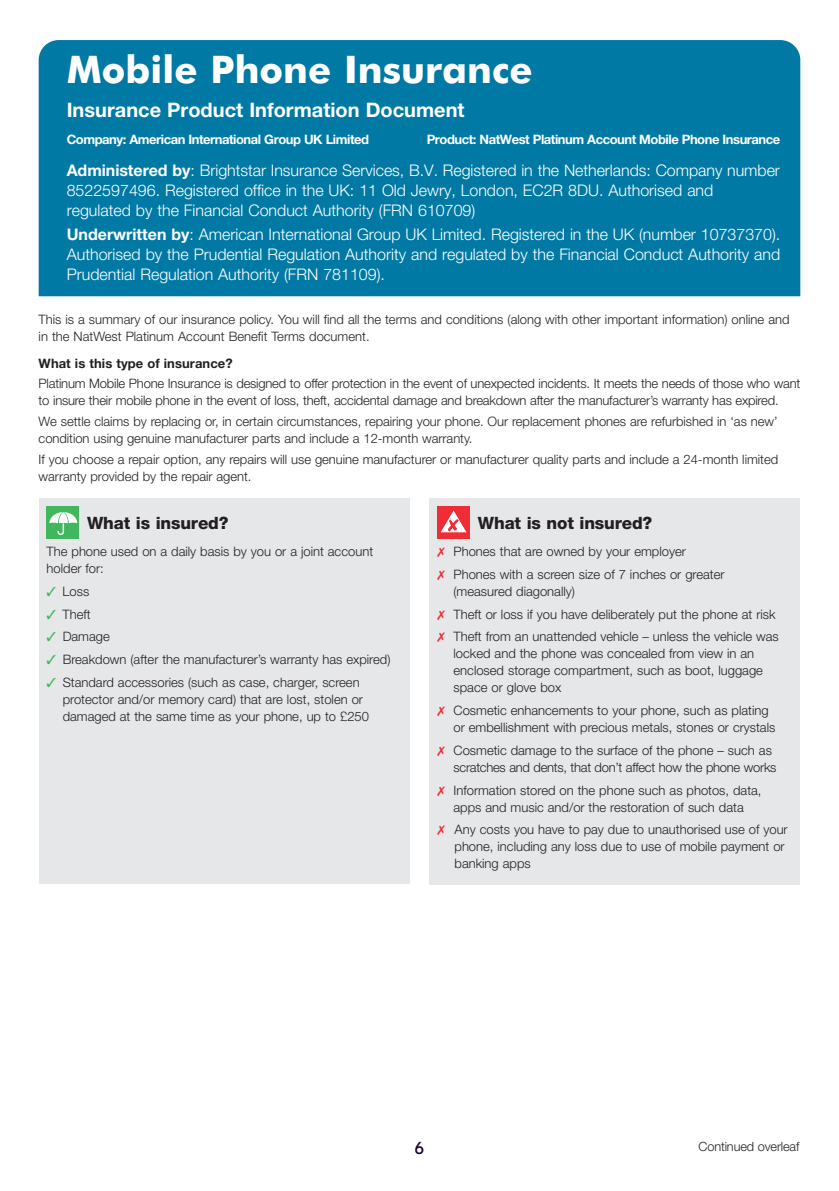
<style>
.page{position:relative;width:839px;height:1191px;background:#fff}
.page>*{position:absolute;margin:0;border:0;box-sizing:border-box;transform-origin:0 0}
.t1{font:800 38px "Futura BT";color:#fff}
.t2{font:700 20px "Helvetica Neue";color:#fff}
.t3{font:18px "RN House Sans";color:#180034}
.t4{font:800 17px "Helvetica Neue";letter-spacing:-.01em;color:#231f20}
.t5{font:300 16px/20px "Helvetica Neue";color:#fff}
.t6{font:300 13px/17px "Helvetica Neue";color:#231f20}
.t7{font:700 13px "Helvetica Neue";letter-spacing:-.035em;color:#fff}
.t8{font:300 13px/17px "Helvetica Neue";letter-spacing:-.02em;color:#231f20}
.t9{font:700 13px "Helvetica Neue";letter-spacing:.005em;color:#231f20}
.t10{font:300 12.8px "Helvetica Neue";letter-spacing:-.01em;color:#231f20}
.s1{font-weight:700}
.s2{color:#40b75c}
.s3{color:#ee2d34}
</style>
<div class="page">
<div style="left:39px;top:40px;width:761px;height:256px;background:#007aa5"></div>
<div style="left:39px;top:498px;width:370px;height:386px;background:#e6e7e9"></div>
<div style="left:47px;top:506px;width:32px;height:32px;background:#40b75c"></div>
<svg style="left:49px;top:512px;width:28px;height:23px"></svg>
<div style="left:430px;top:498px;width:370px;height:386px;background:#e6e7e9"></div>
<div style="left:438px;top:506px;width:32px;height:32px;background:#ee2d34"></div>
<svg style="left:441px;top:510px;width:25px;height:22px"></svg>
<h1 class="t1" style="left:67px;top:43px;width:468px">Mobile Phone Insurance</h1>
<h2 class="t2" style="left:67px;top:98px;width:399px">Insurance Product Information Document</h2>
<p class="t7" style="left:67px;top:131px;width:304px">Company: American International Group UK Limited</p>
<p class="t7" style="left:427px;top:131px;width:355px">Product: NatWest Platinum Account Mobile Phone Insurance</p>
<p class="t5" style="left:67px;top:160px;width:715px"><span class="s1">Administered by</span>: Brightstar Insurance Services, B.V. Registered in the Netherlands: Company number<br>8522597496. Registered office in the UK: 11 Old Jewry, London, EC2R 8DU. Authorised and regulated by the Financial Conduct Authority (FRN 610709)</p>
<p class="t5" style="left:67px;top:224px;width:715px;text-align:justify"><span class="s1">Underwritten by</span>: American International Group UK Limited. Registered in the UK (number 10737370).<br>Authorised by the Prudential Regulation Authority and regulated by the Financial Conduct Authority and Prudential Regulation Authority (FRN 781109).</p>
<p class="t6" style="left:39px;top:310px;width:752px">This is a summary of our insurance policy. You will find all the terms and conditions (along with other important information) online and in the NatWest Platinum Account Benefit Terms document.</p>
<p class="t9" style="left:39px;top:355px;width:195px">What is this type of insurance?</p>
<p class="t6" style="left:39px;top:374px;width:763px">Platinum Mobile Phone Insurance is designed to offer protection in the event of unexpected incidents. It meets the needs of those who want to insure their mobile phone in the event of loss, theft, accidental damage and breakdown after the manufacturer’s warranty has expired.</p>
<p class="t6" style="left:39px;top:412px;width:740px">We settle claims by replacing or, in certain circumstances, repairing your phone. Our replacement phones are refurbished in ‘as new’ condition using genuine manufacturer parts and include a 12-month warranty.</p>
<p class="t6" style="left:39px;top:450px;width:741px">If you choose a repair option, any repairs will use genuine manufacturer or manufacturer quality parts and include a 24-month limited warranty provided by the repair agent.</p>
<h3 class="t4" style="left:87px;top:512px;width:143px">What is insured?</h3>
<p class="t6" style="left:47px;top:543px;width:328px">The phone used on a daily basis by you or a joint account holder for:</p>
<p class="t6" style="left:47px;top:582px;width:44px"><span class="s2">✓</span> Loss</p>
<p class="t6" style="left:47px;top:605px;width:46px"><span class="s2">✓</span> Theft</p>
<p class="t6" style="left:47px;top:628px;width:65px"><span class="s2">✓</span> Damage</p>
<p class="t6" style="left:47px;top:650px;width:345px"><span class="s2">✓</span> Breakdown (after the manufacturer’s warranty has expired)</p>
<p class="t6" style="left:63px;top:673px;width:308px;text-indent:-16px"><span class="s2">✓</span> Standard accessories (such as case, charger, screen protector and/or memory card) that are lost, stolen or damaged at the same time as your phone, up to £250</p>
<h3 class="t4" style="left:478px;top:512px;width:176px">What is not insured?</h3>
<p class="t6" style="left:437px;top:540px;width:289px;line-height:22.6px"><span class="s3">✗</span> Phones that are owned by your employer<br><span class="s3">✗</span> Phones with a screen size of 7 inches or greater</p>
<p class="t6" style="left:437px;top:580px;width:343px;line-height:22.6px;text-indent:16px">(measured diagonally)<br><span class="s3">✗</span> Theft or loss if you have deliberately put the phone at risk <span class="s3">✗</span> Theft from an unattended vehicle – unless the vehicle was</p>
<p class="t6" style="left:454px;top:645px;width:311px">locked and the phone was concealed from view in an enclosed storage compartment, such as boot, luggage space or glove box</p>
<p class="t6" style="left:454px;top:701px;width:323px;text-indent:-16px"><span class="s3">✗</span> Cosmetic enhancements to your phone, such as plating or embellishment with precious metals, stones or crystals</p>
<p class="t8" style="left:454px;top:741px;width:324px;text-indent:-16px"><span class="s3">✗</span> Cosmetic damage to the surface of the phone – such as scratches and dents, that don’t affect how the phone works</p>
<p class="t6" style="left:438px;top:781px;width:326px;text-align:center"><span class="s3">✗</span> Information stored on the phone such as photos, data, apps and music and/or the restoration of such data</p>
<p class="t6" style="left:455px;top:820px;width:335px;text-indent:-17px"><span class="s3">✗</span> Any costs you have to pay due to unauthorised use of your phone, including any loss due to use of mobile payment or banking apps</p>
<h3 class="t3" style="left:414px;top:1136px;width:11px">6</h3>
<p class="t10" style="left:699px;top:1138px;width:102px">Continued overleaf</p>
</div>
